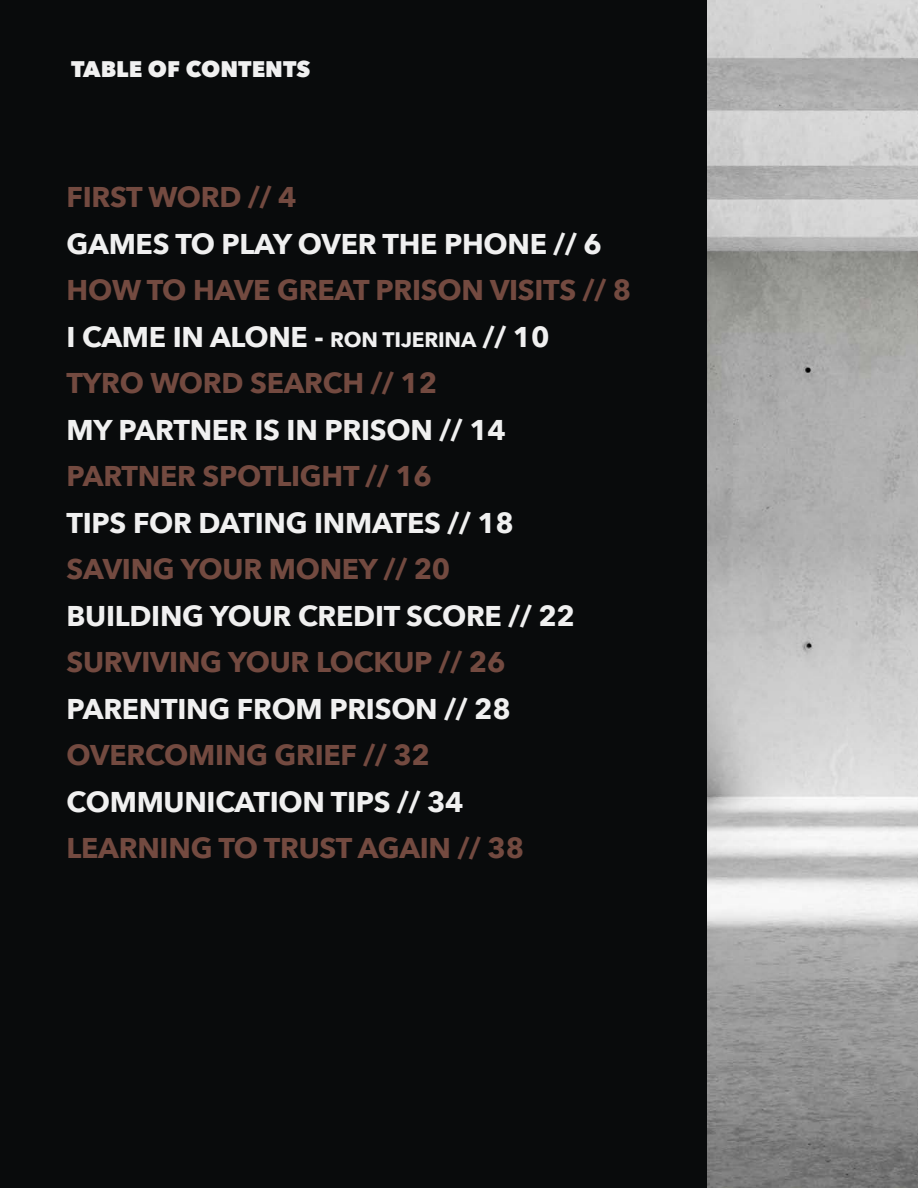
<style>
.page{position:relative;width:918px;height:1188px;background:#fff}
.page>*{position:absolute;margin:0;border:0;box-sizing:border-box;transform-origin:0 0}
.t1{font:700 28.5px "Avenir Next";letter-spacing:-.01em;color:#f0f0f0}
.t2{font:700 28.5px "Avenir Next";letter-spacing:-.01em;color:#734a40}
.t3{font:800 22.5px "Avenir Next";color:#f0f0f0}
.s1{font-size:21px}
</style>
<div class="page">
<img style="left:706px;top:0;width:212px;height:1188px">
<div style="left:0;top:0;width:706px;height:1188px;background:#090b0c"></div>
<p class="t3" style="left:71px;top:55px;width:241px">TABLE OF CONTENTS</p>
<p class="t2" style="left:67px;top:173px;width:231px">FIRST WORD // 4</p>
<p class="t1" style="left:67px;top:219px;width:537px">GAMES TO PLAY OVER THE PHONE // 6</p>
<p class="t2" style="left:67px;top:266px;width:566px">HOW TO HAVE GREAT PRISON VISITS // 8</p>
<p class="t1" style="left:67px;top:312px;width:484px">I CAME IN ALONE - <span class="s1">RON TIJERINA</span> // 10</p>
<p class="t2" style="left:67px;top:359px;width:372px">TYRO WORD SEARCH // 12</p>
<p class="t1" style="left:67px;top:405px;width:441px">MY PARTNER IS IN PRISON // 14</p>
<p class="t2" style="left:67px;top:452px;width:367px">PARTNER SPOTLIGHT // 16</p>
<p class="t1" style="left:67px;top:498px;width:449px">TIPS FOR DATING INMATES // 18</p>
<p class="t2" style="left:67px;top:545px;width:385px">SAVING YOUR MONEY // 20</p>
<p class="t1" style="left:67px;top:591px;width:510px">BUILDING YOUR CREDIT SCORE // 22</p>
<p class="t2" style="left:67px;top:638px;width:440px">SURVIVING YOUR LOCKUP // 26</p>
<p class="t1" style="left:67px;top:684px;width:446px">PARENTING FROM PRISON // 28</p>
<p class="t2" style="left:67px;top:731px;width:365px">OVERCOMING GRIEF // 32</p>
<p class="t1" style="left:67px;top:777px;width:399px">COMMUNICATION TIPS // 34</p>
<p class="t2" style="left:67px;top:824px;width:459px">LEARNING TO TRUST AGAIN // 38</p>
</div>
